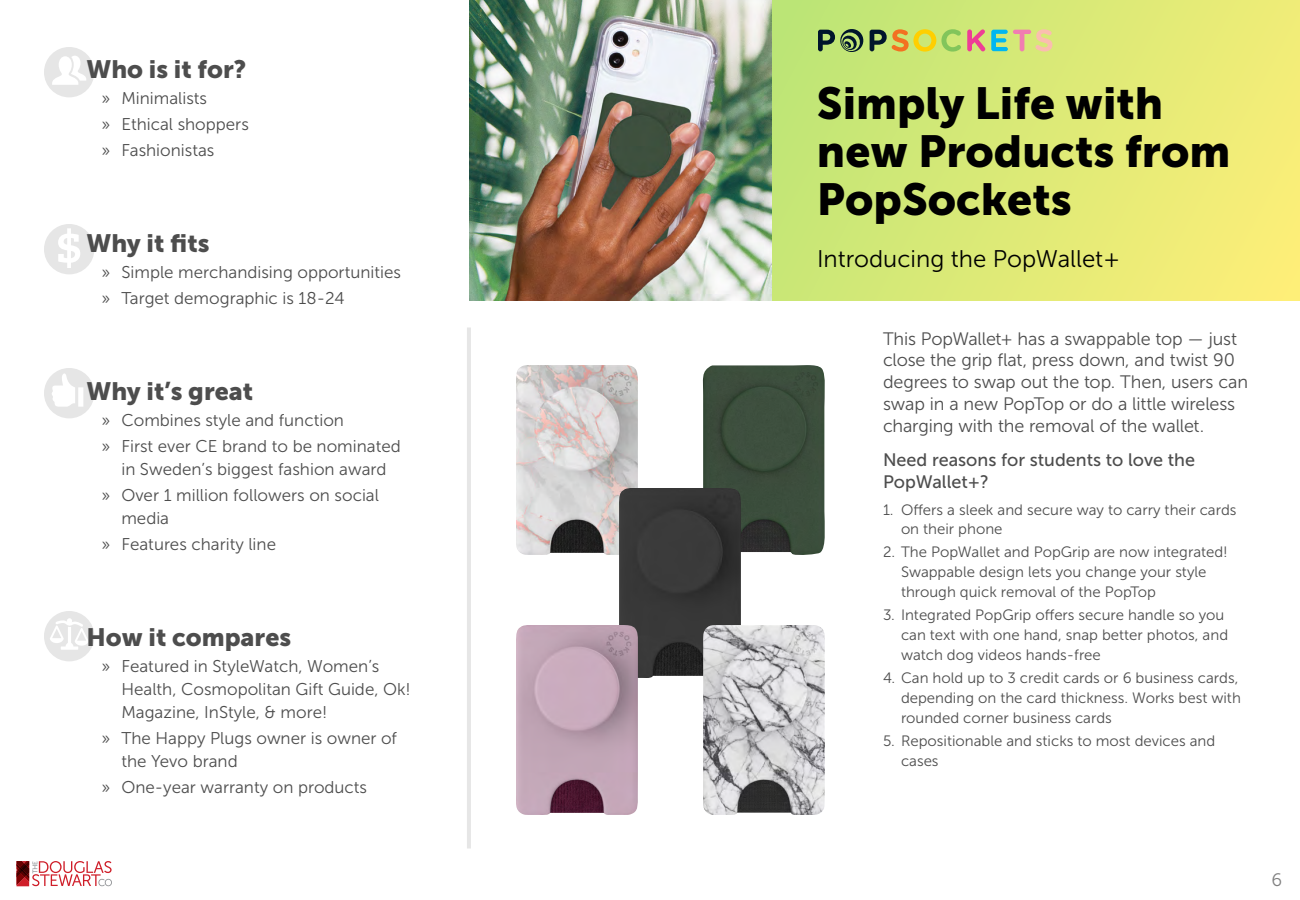
<style>
.page{position:relative;width:1300px;height:900px;background:#fff}
.page>*{position:absolute;margin:0;border:0;box-sizing:border-box;transform-origin:0 0}
.t1{font:44.6px/48px "Museo Sans 900";color:#000}
.t2{font:25px "Museo Sans 900";color:#4d4d4d}
.t3{font:24px "Museo Sans 300";color:#000}
.t4{font:18px/22px "Museo Sans 300";letter-spacing:-.01em;color:#4d4d4d}
.t5{font:18px/22px "Museo Sans 500";color:#4d4d4d}
.t6{font:18px "Museo Sans 300";color:#808080}
.t7{font:17px/26px "Museo Sans 300";color:#4d4d4d}
.t8{font:15px/20px "Museo Sans 300";color:#4d4d4d}
</style>
<div class="page">
<svg style="left:771px;top:0;width:529px;height:300px;background:#dce977"></svg>
<svg style="left:44px;top:224px;width:50px;height:50px"></svg>
<svg style="left:44px;top:47px;width:50px;height:50px"></svg>
<svg style="left:44px;top:611px;width:50px;height:50px"></svg>
<svg style="left:44px;top:368px;width:50px;height:50px"></svg>
<hr style="left:467px;top:328px;width:4px;height:521px;background:#e6e6e6">
<img style="left:469px;top:0;width:302px;height:300px">
<svg style="left:818px;top:29px;width:46px;height:23px"></svg>
<svg style="left:870px;top:29px;width:91px;height:23px;background:#b9bf54"></svg>
<svg style="left:967px;top:29px;width:18px;height:22px"></svg>
<svg style="left:991px;top:29px;width:61px;height:23px"></svg>
<img style="left:516px;top:365px;width:122px;height:190px">
<img style="left:702px;top:365px;width:123px;height:190px">
<img style="left:619px;top:488px;width:122px;height:190px">
<img style="left:516px;top:625px;width:122px;height:190px">
<img style="left:703px;top:625px;width:122px;height:190px">
<svg style="left:17px;top:861px;width:95px;height:25px"></svg>
<h2 class="t2" style="left:86px;top:55px;width:161px">Who is it for?</h2>
<p class="t7" style="left:101px;top:85px;width:149px">» Minimalists<br>» Ethical shoppers » Fashionistas</p>
<h2 class="t2" style="left:86px;top:229px;width:125px">Why it fits</h2>
<p class="t7" style="left:101px;top:259px;width:301px">» Simple merchandising opportunities » Target demographic is 18-24</p>
<h2 class="t2" style="left:86px;top:377px;width:168px">Why it’s great</h2>
<p class="t7" style="left:101px;top:407px;width:301px">» Combines style and function<br>» First ever CE brand to be nominated</p>
<p class="t7" style="left:101px;top:456px;width:287px;text-indent:20px">in Sweden’s biggest fashion award » Over 1 million followers on social</p>
<p class="t7" style="left:101px;top:505px;width:176px;text-indent:20px">media<br>» Features charity line</p>
<h2 class="t2" style="left:86px;top:623px;width:206px">How it compares</h2>
<p class="t7" style="left:121px;top:655px;width:291px;line-height:23px;text-indent:-20px">» Featured in StyleWatch, Women’s<br>Health, Cosmopolitan Gift Guide, Ok!<br>Magazine, InStyle, &amp; more!</p>
<p class="t7" style="left:121px;top:727px;width:277px;line-height:23px;text-indent:-20px">» The Happy Plugs owner is owner of the Yevo brand</p>
<p class="t7" style="left:101px;top:774px;width:267px">» One-year warranty on products</p>
<h1 class="t1" style="left:817px;top:79px;width:415px">Simply Life with new Products from<br>PopSockets</h1>
<h3 class="t3" style="left:817px;top:246px;width:304px">Introducing the PopWallet+</h3>
<p class="t4" style="left:883px;top:327px;width:367px">This PopWallet+ has a swappable top — just close the grip flat, press down, and twist 90 degrees to swap out the top. Then, users can swap in a new PopTop or do a little wireless charging with the removal of the wallet.</p>
<p class="t5" style="left:883px;top:449px;width:314px">Need reasons for students to love the<br>PopWallet+?</p>
<p class="t8" style="left:901px;top:499px;width:337px;text-indent:-18px">1. Offers a sleek and secure way to carry their cards on their phone</p>
<p class="t8" style="left:901px;top:542px;width:328px;text-indent:-18px">2. The PopWallet and PopGrip are now integrated!<br>Swappable design lets you change your style through quick removal of the PopTop</p>
<p class="t8" style="left:901px;top:605px;width:329px;text-indent:-18px">3. Integrated PopGrip offers secure handle so you can text with one hand, snap better photos, and watch dog videos hands-free</p>
<p class="t8" style="left:901px;top:668px;width:341px;text-indent:-18px">4. Can hold up to 3 credit cards or 6 business cards, depending on the card thickness. Works best with rounded corner business cards</p>
<p class="t8" style="left:901px;top:731px;width:316px;text-indent:-18px">5. Repositionable and sticks to most devices and cases</p>
<p class="t6" style="left:1271px;top:870px;width:12px">6</p>
</div>
